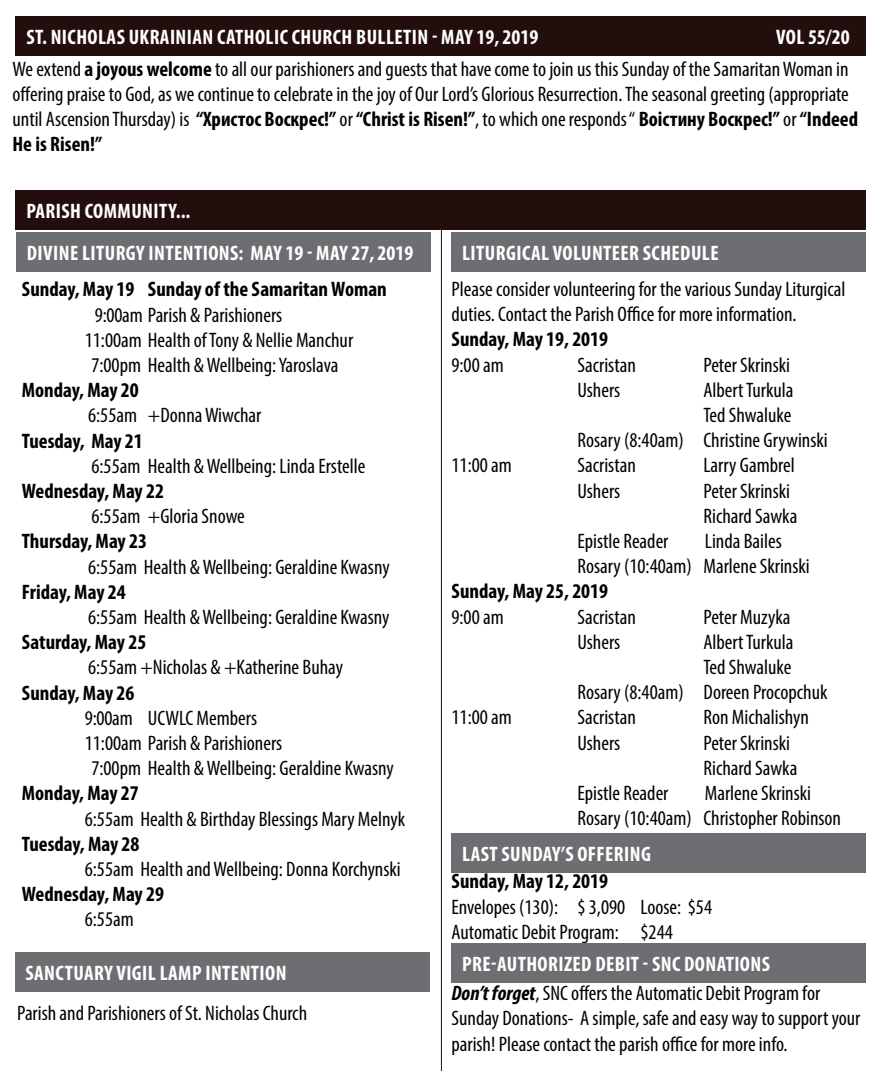
<style>
.page{position:relative;width:882px;height:1071px;background:#fff}
.page>*{position:absolute;margin:0;border:0;box-sizing:border-box;transform-origin:0 0}
.t1{font:condensed 21px/25.2px "Myriad Pro";color:#000}
.t2{font:700 condensed 21px "Myriad Pro";color:#000}
.t3{font:700 condensed 21px "Myriad Pro";letter-spacing:.02em;color:#fff}
.s1{font-weight:700}
.s2{font-weight:700;color:#fff}
.s3{font-weight:700;font-style:italic}
</style>
<div class="page">
<div style="left:452px;top:834px;width:414px;height:39px;background:#6d6e71"></div>
<div style="left:16px;top:232px;width:414px;height:39px;background:#6d6e71"></div>
<div style="left:16px;top:190px;width:850px;height:39px;background:#240d0d"></div>
<div style="left:16px;top:16px;width:850px;height:39px;background:#240d0d"></div>
<hr style="left:441px;top:205px;width:1px;height:866px;background:#240d0d">
<div style="left:452px;top:232px;width:414px;height:39px;background:#6d6e71"></div>
<div style="left:15px;top:952px;width:415px;height:39px;background:#6d6e71"></div>
<div style="left:452px;top:944px;width:414px;height:39px;background:#6d6e71"></div>
<p class="t3" style="left:26px;top:24px;width:513px">ST. NICHOLAS UKRAINIAN CATHOLIC CHURCH BULLETIN - MAY 19, 2019</p>
<p class="t3" style="left:776px;top:24px;width:75px">VOL 55/20</p>
<p class="t1" style="left:13px;top:56px;width:847px">We extend <span class="s1">a joyous welcome</span> to all our parishioners and guests that have come to join us this Sunday of the Samaritan Woman in offering praise to God, as we continue to celebrate in the joy of Our Lord’s Glorious Resurrection. The seasonal greeting (appropriate until Ascension Thursday) is <span class="s1">“Христос Воскрес!”</span> or <span class="s1">“Christ is Risen!”</span>, to which one responds “ <span class="s1">Воістину Воскрес!”</span> or <span class="s1">“Indeed He is Risen!”</span></p>
<p class="t3" style="left:26px;top:198px;width:166px">PARISH COMMUNITY...</p>
<p class="t3" style="left:27px;top:239px;width:388px">DIVINE LITURGY INTENTIONS: MAY 19 - MAY 27, 2019</p>
<p class="t2" style="left:22px;top:276px;width:367px">Sunday, May 19 Sunday of the Samaritan Woman</p>
<p class="t1" style="left:95px;top:302px;width:189px">9:00am Parish &amp; Parishioners</p>
<p class="t1" style="left:85px;top:327px;width:270px">11:00am Health of Tony &amp; Nellie Manchur</p>
<p class="t1" style="left:91px;top:352px;width:249px">7:00pm Health &amp; Wellbeing: Yaroslava</p>
<p class="t2" style="left:22px;top:377px;width:119px">Monday, May 20</p>
<p class="t1" style="left:88px;top:403px;width:175px">6:55am +Donna Wiwchar</p>
<p class="t2" style="left:22px;top:427px;width:123px">Tuesday, May 21</p>
<p class="t1" style="left:92px;top:453px;width:275px">6:55am Health &amp; Wellbeing: Linda Erstelle</p>
<p class="t2" style="left:22px;top:478px;width:144px">Wednesday, May 22</p>
<p class="t1" style="left:92px;top:503px;width:155px">6:55am +Gloria Snowe</p>
<p class="t2" style="left:22px;top:528px;width:127px">Thursday, May 23</p>
<p class="t1" style="left:88px;top:554px;width:303px">6:55am Health &amp; Wellbeing: Geraldine Kwasny</p>
<p class="t2" style="left:22px;top:579px;width:105px">Friday, May 24</p>
<p class="t1" style="left:88px;top:604px;width:303px">6:55am Health &amp; Wellbeing: Geraldine Kwasny</p>
<p class="t2" style="left:22px;top:629px;width:126px">Saturday, May 25</p>
<p class="t1" style="left:88px;top:655px;width:256px">6:55am +Nicholas &amp; +Katherine Buhay</p>
<p class="t2" style="left:22px;top:679px;width:114px">Sunday, May 26</p>
<p class="t1" style="left:85px;top:705px;width:174px">9:00am UCWLC Members</p>
<p class="t1" style="left:85px;top:730px;width:199px">11:00am Parish &amp; Parishioners</p>
<p class="t1" style="left:91px;top:755px;width:304px">7:00pm Health &amp; Wellbeing: Geraldine Kwasny</p>
<p class="t2" style="left:22px;top:780px;width:119px">Monday, May 27</p>
<p class="t1" style="left:85px;top:806px;width:322px">6:55am Health &amp; Birthday Blessings Mary Melnyk</p>
<p class="t2" style="left:22px;top:831px;width:119px">Tuesday, May 28</p>
<p class="t1" style="left:85px;top:856px;width:317px">6:55am Health and Wellbeing: Donna Korchynski</p>
<p class="t2" style="left:22px;top:881px;width:144px">Wednesday, May 29</p>
<p class="t1" style="left:85px;top:907px;width:50px">6:55am</p>
<p class="t3" style="left:25px;top:960px;width:263px">SANCTUARY VIGIL LAMP INTENTION</p>
<p class="t1" style="left:17px;top:1000px;width:292px">Parish and Parishioners of St. Nicholas Church</p>
<p class="t3" style="left:462px;top:239px;width:258px">LITURGICAL VOLUNTEER SCHEDULE</p>
<p class="t1" style="left:451px;top:276px;width:395px">Please consider volunteering for the various Sunday Liturgical duties. Contact the Parish Office for more information.</p>
<p class="t2" style="left:451px;top:326px;width:158px">Sunday, May 19, 2019</p>
<p class="t1" style="left:451px;top:352px;width:54px">9:00 am</p>
<p class="t1" style="left:577px;top:352px;width:60px">Sacristan</p>
<p class="t1" style="left:703px;top:352px;width:88px">Peter Skrinski</p>
<p class="t1" style="left:578px;top:377px;width:44px">Ushers</p>
<p class="t1" style="left:704px;top:377px;width:91px">Albert Turkula</p>
<p class="t1" style="left:704px;top:402px;width:89px">Ted Shwaluke</p>
<p class="t1" style="left:578px;top:427px;width:252px">Rosary (8:40am) Christine Grywinski</p>
<p class="t1" style="left:452px;top:453px;width:62px">11:00 am</p>
<p class="t1" style="left:578px;top:453px;width:60px">Sacristan</p>
<p class="t1" style="left:704px;top:453px;width:93px">Larry Gambrel</p>
<p class="t1" style="left:578px;top:478px;width:44px">Ushers</p>
<p class="t1" style="left:704px;top:478px;width:95px">Peter Skrinski<br>Richard Sawka</p>
<p class="t1" style="left:578px;top:528px;width:93px">Epistle Reader</p>
<p class="t1" style="left:578px;top:528px;width:234px;text-indent:127px">Linda Bailes<br>Rosary (10:40am) Marlene Skrinski</p>
<p class="t2" style="left:452px;top:578px;width:158px">Sunday, May 25, 2019</p>
<p class="t1" style="left:452px;top:604px;width:54px">9:00 am</p>
<p class="t1" style="left:578px;top:604px;width:60px">Sacristan</p>
<p class="t1" style="left:704px;top:604px;width:89px">Peter Muzyka</p>
<p class="t1" style="left:578px;top:629px;width:44px">Ushers</p>
<p class="t1" style="left:704px;top:629px;width:91px">Albert Turkula</p>
<p class="t1" style="left:704px;top:654px;width:89px">Ted Shwaluke</p>
<p class="t1" style="left:578px;top:679px;width:252px">Rosary (8:40am) Doreen Procopchuk</p>
<p class="t1" style="left:452px;top:705px;width:62px">11:00 am</p>
<p class="t1" style="left:578px;top:705px;width:60px">Sacristan</p>
<p class="t1" style="left:704px;top:705px;width:107px">Ron Michalishyn</p>
<p class="t1" style="left:578px;top:730px;width:44px">Ushers</p>
<p class="t1" style="left:704px;top:730px;width:95px">Peter Skrinski<br>Richard Sawka</p>
<p class="t1" style="left:578px;top:780px;width:93px">Epistle Reader</p>
<p class="t1" style="left:578px;top:780px;width:265px;text-indent:127px">Marlene Skrinski<br>Rosary (10:40am) Christopher Robinson</p>
<p class="t3" style="left:462px;top:841px;width:190px">LAST SUNDAY’S OFFERING</p>
<p class="t2" style="left:452px;top:868px;width:158px">Sunday, May 12, 2019</p>
<p class="t1" style="left:452px;top:894px;width:262px">Envelopes (130): $ 3,090 Loose: $54<br>Automatic Debit Program: $244</p>
<p class="t1" style="left:451px;top:949px;width:370px;line-height:29.1px;text-indent:11px"><span class="s2">PRE-AUTHORIZED DEBIT - SNC DONATIONS<br></span><span class="s3">Don’t forget</span>, SNC offers the Automatic Debit Program for</p>
<p class="t1" style="left:451px;top:1006px;width:410px">Sunday Donations- A simple, safe and easy way to support your parish! Please contact the parish office for more info.</p>
</div>
